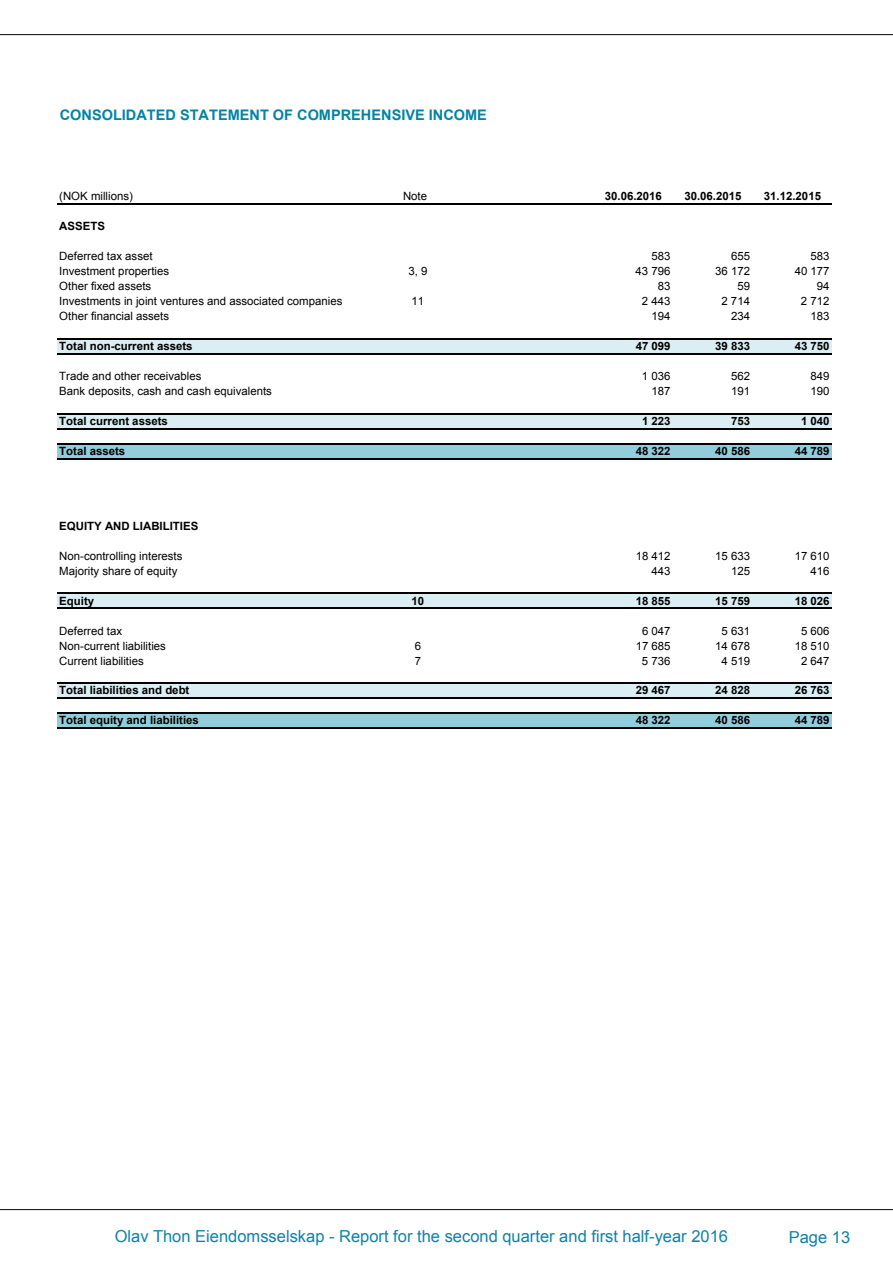
<style>
.page{position:relative;width:893px;height:1263px;background:#fff}
.page>*{position:absolute;margin:0;border:0;box-sizing:border-box;transform-origin:0 0}
.t1{font:16.5px "Arial";color:#0f82a5}
.t2{font:700 14.55px "Arial";color:#0283a5}
.t3{font:11.4px "Arial";color:#000}
.t4{font:700 11.4px "Arial";color:#000}
</style>
<div class="page">
<hr style="left:0;top:34px;width:893px;height:1px;background:#231f20">
<hr style="left:0;top:1209px;width:893px;height:1px;background:#231f20">
<div style="left:58px;top:339px;width:338px;height:15px;background:#daeef3"></div>
<div style="left:396px;top:339px;width:436px;height:15px;background:#daeef3"></div>
<div style="left:58px;top:414px;width:774px;height:15px;background:#daeef3"></div>
<div style="left:58px;top:444px;width:774px;height:15px;background:#92cddc"></div>
<div style="left:58px;top:593px;width:338px;height:15px;background:#daeef3"></div>
<div style="left:396px;top:593px;width:436px;height:15px;background:#daeef3"></div>
<div style="left:58px;top:683px;width:774px;height:15px;background:#daeef3"></div>
<div style="left:58px;top:713px;width:774px;height:15px;background:#92cddc"></div>
<hr style="left:57px;top:204px;width:775px;height:1px;background:#000">
<hr style="left:57px;top:338px;width:775px;height:1px;background:#000">
<hr style="left:57px;top:353px;width:775px;height:1px;background:#000">
<hr style="left:57px;top:413px;width:775px;height:1px;background:#000">
<hr style="left:57px;top:428px;width:775px;height:1px;background:#000">
<hr style="left:57px;top:443px;width:775px;height:1px;background:#000">
<hr style="left:57px;top:458px;width:775px;height:1px;background:#000">
<hr style="left:57px;top:593px;width:775px;height:1px;background:#000">
<hr style="left:57px;top:608px;width:775px;height:1px;background:#000">
<hr style="left:57px;top:683px;width:775px;height:1px;background:#000">
<hr style="left:57px;top:698px;width:775px;height:1px;background:#000">
<hr style="left:57px;top:713px;width:775px;height:1px;background:#000">
<hr style="left:57px;top:728px;width:775px;height:1px;background:#000">
<p class="t2" style="left:60px;top:105px;width:429px">CONSOLIDATED STATEMENT OF COMPREHENSIVE INCOME</p>
<p class="t3" style="left:59px;top:189px;width:75px">(NOK millions)</p>
<p class="t3" style="left:403px;top:189px;width:26px">Note</p>
<p class="t4" style="left:605px;top:189px;width:59px">30.06.2016</p>
<p class="t4" style="left:684px;top:189px;width:59px">30.06.2015</p>
<p class="t4" style="left:764px;top:189px;width:59px">31.12.2015</p>
<p class="t4" style="left:59px;top:219px;width:47px">ASSETS</p>
<p class="t3" style="left:59px;top:249px;width:95px">Deferred tax asset</p>
<p class="t3" style="left:651px;top:249px;width:21px">583</p>
<p class="t3" style="left:731px;top:249px;width:21px">655</p>
<p class="t3" style="left:810px;top:249px;width:21px">583</p>
<p class="t3" style="left:59px;top:264px;width:111px">Investment properties</p>
<p class="t3" style="left:408px;top:264px;width:21px">3, 9</p>
<p class="t3" style="left:636px;top:264px;width:36px">43 796</p>
<p class="t3" style="left:715px;top:264px;width:36px">36 172</p>
<p class="t3" style="left:795px;top:264px;width:36px">40 177</p>
<p class="t3" style="left:59px;top:279px;width:94px">Other fixed assets</p>
<p class="t3" style="left:658px;top:279px;width:14px">83</p>
<p class="t3" style="left:737px;top:279px;width:14px">59</p>
<p class="t3" style="left:817px;top:279px;width:14px">94</p>
<p class="t3" style="left:59px;top:294px;width:285px">Investments in joint ventures and associated companies</p>
<p class="t3" style="left:412px;top:294px;width:14px">11</p>
<p class="t3" style="left:642px;top:294px;width:30px">2 443</p>
<p class="t3" style="left:721px;top:294px;width:30px">2 714</p>
<p class="t3" style="left:801px;top:294px;width:30px">2 712</p>
<p class="t3" style="left:59px;top:309px;width:111px">Other financial assets</p>
<p class="t3" style="left:651px;top:309px;width:21px">194</p>
<p class="t3" style="left:731px;top:309px;width:21px">234</p>
<p class="t3" style="left:810px;top:309px;width:21px">183</p>
<p class="t4" style="left:59px;top:338px;width:135px">Total non-current assets</p>
<p class="t4" style="left:636px;top:338px;width:36px">47 099</p>
<p class="t4" style="left:715px;top:338px;width:36px">39 833</p>
<p class="t4" style="left:795px;top:338px;width:36px">43 750</p>
<p class="t3" style="left:59px;top:369px;width:144px">Trade and other receivables</p>
<p class="t3" style="left:642px;top:369px;width:30px">1 036</p>
<p class="t3" style="left:731px;top:369px;width:21px">562</p>
<p class="t3" style="left:810px;top:369px;width:21px">849</p>
<p class="t3" style="left:59px;top:384px;width:214px">Bank deposits, cash and cash equivalents</p>
<p class="t3" style="left:651px;top:384px;width:21px">187</p>
<p class="t3" style="left:731px;top:384px;width:21px">191</p>
<p class="t3" style="left:810px;top:384px;width:21px">190</p>
<p class="t4" style="left:59px;top:413px;width:110px">Total current assets</p>
<p class="t4" style="left:642px;top:413px;width:30px">1 223</p>
<p class="t4" style="left:731px;top:413px;width:21px">753</p>
<p class="t4" style="left:801px;top:413px;width:30px">1 040</p>
<p class="t4" style="left:59px;top:443px;width:68px">Total assets</p>
<p class="t4" style="left:636px;top:443px;width:36px">48 322</p>
<p class="t4" style="left:715px;top:443px;width:36px">40 586</p>
<p class="t4" style="left:795px;top:443px;width:36px">44 789</p>
<p class="t4" style="left:59px;top:518px;width:140px">EQUITY AND LIABILITIES</p>
<p class="t3" style="left:59px;top:548px;width:125px">Non-controlling interests</p>
<p class="t3" style="left:636px;top:548px;width:36px">18 412</p>
<p class="t3" style="left:715px;top:548px;width:36px">15 633</p>
<p class="t3" style="left:795px;top:548px;width:36px">17 610</p>
<p class="t3" style="left:59px;top:563px;width:120px">Majority share of equity</p>
<p class="t3" style="left:651px;top:563px;width:21px">443</p>
<p class="t3" style="left:731px;top:563px;width:21px">125</p>
<p class="t3" style="left:811px;top:563px;width:21px">416</p>
<p class="t4" style="left:59px;top:593px;width:36px">Equity</p>
<p class="t4" style="left:412px;top:593px;width:14px">10</p>
<p class="t4" style="left:636px;top:593px;width:36px">18 855</p>
<p class="t4" style="left:715px;top:593px;width:36px">15 759</p>
<p class="t4" style="left:795px;top:593px;width:36px">18 026</p>
<p class="t3" style="left:59px;top:623px;width:64px">Deferred tax</p>
<p class="t3" style="left:642px;top:623px;width:30px">6 047</p>
<p class="t3" style="left:721px;top:623px;width:30px">5 631</p>
<p class="t3" style="left:801px;top:623px;width:30px">5 606</p>
<p class="t3" style="left:59px;top:638px;width:108px">Non-current liabilities</p>
<p class="t3" style="left:415px;top:638px;width:8px">6</p>
<p class="t3" style="left:636px;top:638px;width:36px">17 685</p>
<p class="t3" style="left:715px;top:638px;width:36px">14 678</p>
<p class="t3" style="left:795px;top:638px;width:36px">18 510</p>
<p class="t3" style="left:59px;top:653px;width:86px">Current liabilities</p>
<p class="t3" style="left:415px;top:653px;width:8px">7</p>
<p class="t3" style="left:642px;top:653px;width:30px">5 736</p>
<p class="t3" style="left:721px;top:653px;width:30px">4 519</p>
<p class="t3" style="left:801px;top:653px;width:30px">2 647</p>
<p class="t4" style="left:59px;top:683px;width:132px">Total liabilities and debt</p>
<p class="t4" style="left:636px;top:683px;width:36px">29 467</p>
<p class="t4" style="left:715px;top:683px;width:36px">24 828</p>
<p class="t4" style="left:795px;top:683px;width:36px">26 763</p>
<p class="t4" style="left:59px;top:713px;width:141px">Total equity and liabilities</p>
<p class="t4" style="left:636px;top:713px;width:36px">48 322</p>
<p class="t4" style="left:715px;top:713px;width:36px">40 586</p>
<p class="t4" style="left:795px;top:713px;width:36px">44 789</p>
<h1 class="t1" style="left:115px;top:1226px;width:615px">Olav Thon Eiendomsselskap - Report for the second quarter and first half-year 2016</h1>
<h1 class="t1" style="left:789px;top:1226px;width:63px">Page 13</h1>
</div>
